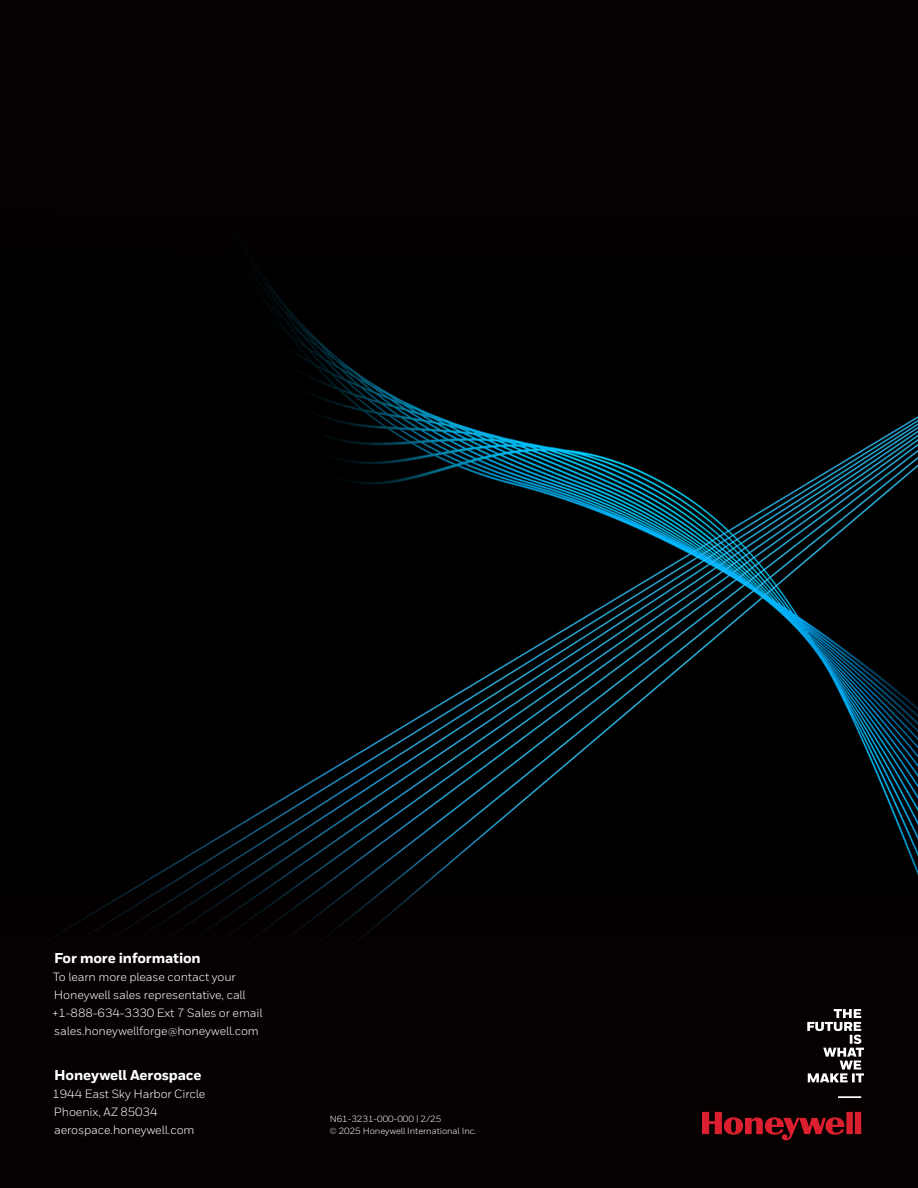
<style>
.page{position:relative;width:918px;height:1188px;background:#020000}
.page>*{position:absolute;margin:0;border:0;box-sizing:border-box;transform-origin:0 0}
.Cover__Address_Block_Heading{font:800 14.25px "Honeywell Sans";letter-spacing:-.01em;color:#fff}
.Cover__Address_Block{font:12px "Honeywell Sans";letter-spacing:-.01em;color:#fff}
.Cover__Copyright{font:9px "Honeywell Sans";letter-spacing:-.01em;color:#fff}
</style>
<div class="page">
<hr style="left:838px;top:1096px;width:23px;height:2px;background:#fff">
<svg style="left:807px;top:1009px;width:57px;height:73px"></svg>
<svg style="left:702px;top:1112px;width:159px;height:29px"></svg>
<p class="Cover__Address_Block_Heading" style="left:54px;top:949px;width:148px">For more information</p>
<p class="Cover__Address_Block" style="left:53px;top:970px;width:184px">To learn more please contact your</p>
<p class="Cover__Address_Block" style="left:54px;top:988px;width:193px">Honeywell sales representative, call</p>
<p class="Cover__Address_Block" style="left:53px;top:1006px;width:212px">+1-888-634-3330 Ext 7 Sales or email</p>
<p class="Cover__Address_Block" style="left:54px;top:1024px;width:206px">sales.honeywellforge@honeywell.com</p>
<p class="Cover__Address_Block_Heading" style="left:54px;top:1066px;width:149px">Honeywell Aerospace</p>
<p class="Cover__Address_Block" style="left:53px;top:1087px;width:154px">1944 East Sky Harbor Circle</p>
<p class="Cover__Address_Block" style="left:54px;top:1105px;width:105px">Phoenix, AZ 85034</p>
<p class="Cover__Address_Block" style="left:54px;top:1123px;width:142px">aerospace.honeywell.com</p>
<p class="Cover__Copyright" style="left:330px;top:1114px;width:113px">N61-3231-000-000 | 2/25</p>
<p class="Cover__Copyright" style="left:329px;top:1126px;width:149px">© 2025 Honeywell International Inc.</p>
</div>
